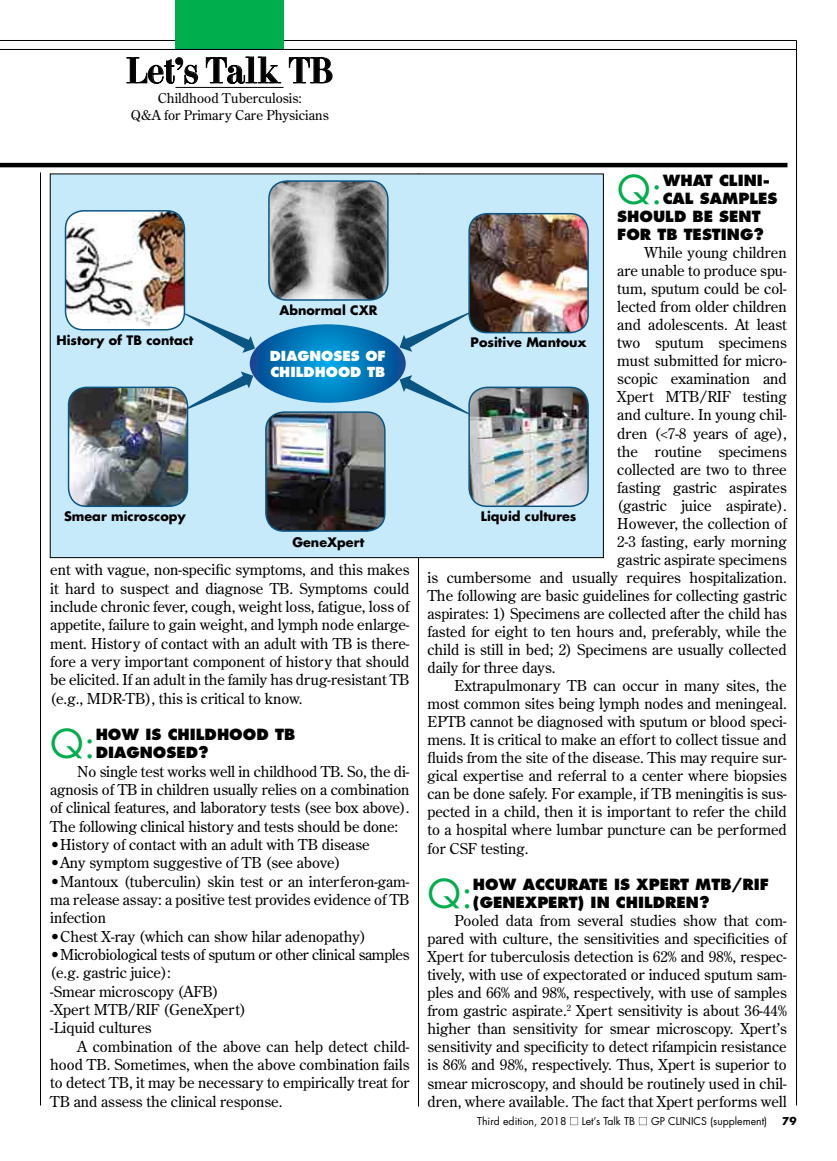
<style>
.page{position:relative;width:837px;height:1161px;background:#fff}
.page>*{position:absolute;margin:0;border:0;box-sizing:border-box;transform-origin:0 0}
.t1{font:38.85px "Futura Std";color:#00ae4d}
.t2{font:33px "Didi Font";letter-spacing:-.02em;color:#000}
.t3{font:15px/18.3px "Century Old Style Std";color:#000;text-align:justify}
.t4{font:800 15px "Futura Std";color:#000}
.t5{font:13.5px/16.2px "Century Old Style Std";color:#000;text-align:center}
.t6{font:800 13.5px "Futura Std";color:#fff}
.t7{font:700 12.75px "Futura Std";color:#000}
.t8{font:10.5px "Futura Std";color:#000}
.t9{font:700 10.5px "Futura Std";color:#000}
</style>
<div class="page">
<svg style="left:570px;top:1117px;width:8px;height:8px"></svg>
<svg style="left:639px;top:1117px;width:8px;height:8px"></svg>
<svg style="left:126px;top:57px;width:72px;height:28px"></svg>
<svg style="left:206px;top:56px;width:75px;height:28px"></svg>
<svg style="left:289px;top:57px;width:44px;height:27px"></svg>
<hr style="left:175px;top:87px;width:108px;height:1px;background:#000">
<hr style="left:418px;top:174px;width:1px;height:933px;background:#000">
<hr style="left:0;top:163px;width:788px;height:4px;background:#000">
<hr style="left:0;top:40px;width:796px;height:1px;background:#000">
<hr style="left:40px;top:172px;width:1px;height:933px;background:#000">
<hr style="left:796px;top:40px;width:1px;height:1065px;background:#000">
<div style="left:176px;top:0;width:108px;height:50px;background:#00ae4d"></div>
<hr style="left:0;top:49px;width:796px;height:1px;background:#000">
<div style="left:50px;top:174px;width:553px;height:384px;background:#c7eafb"></div>
<svg style="left:184px;top:312px;width:285px;height:103px"></svg>
<img style="left:66px;top:211px;width:118px;height:119px">
<div style="left:65px;top:210px;width:120px;height:121px;border:2px solid #0b5583;border-radius:18px"></div>
<img style="left:269px;top:183px;width:117px;height:117px">
<div style="left:268px;top:180px;width:121px;height:121px;border:2px solid #0b5583;border-radius:18px"></div>
<img style="left:266px;top:412px;width:119px;height:119px">
<div style="left:265px;top:411px;width:121px;height:121px;border:2px solid #0b5583;border-radius:18px"></div>
<img style="left:469px;top:387px;width:119px;height:119px">
<div style="left:468px;top:387px;width:121px;height:120px;border:2px solid #0b5583;border-radius:18px"></div>
<img style="left:69px;top:387px;width:119px;height:119px">
<div style="left:68px;top:387px;width:120px;height:120px;border:2px solid #0b5583;border-radius:18px"></div>
<img style="left:469px;top:214px;width:119px;height:119px">
<div style="left:468px;top:213px;width:121px;height:120px;border:2px solid #0b5583;border-radius:18px"></div>
<h2 class="t2" style="left:126px;top:51px;width:209px">Let’s Talk TB</h2>
<p class="t5" style="left:131px;top:90px;width:199px">Childhood Tuberculosis:<br>Q&amp;A for Primary Care Physicians</p>
<p class="t7" style="left:57px;top:332px;width:138px">History of TB contact</p>
<p class="t7" style="left:64px;top:508px;width:123px">Smear microscopy</p>
<p class="t7" style="left:279px;top:302px;width:99px">Abnormal CXR</p>
<p class="t6" style="left:270px;top:347px;width:11px">DIAGNOSES</p>
<p class="t6" style="left:365px;top:347px;width:11px">OF</p>
<p class="t6" style="left:270px;top:364px;width:68px">CHILDHOOD</p>
<p class="t6" style="left:367px;top:364px;width:19px">TB</p>
<p class="t7" style="left:292px;top:533px;width:73px">GeneXpert</p>
<p class="t3" style="left:50px;top:560px;width:361px">ent with vague, non-specific symptoms, and this makes it hard to suspect and diagnose TB. Symptoms could include chronic fever, cough, weight loss, fatigue, loss of appetite, failure to gain weight, and lymph node enlarge&shy;ment. History of contact with an adult with TB is there&shy;fore a very important component of history that should be elicited. If an adult in the family has drug-resistant TB (e.g., MDR-TB), this is critical to know.</p>
<h1 class="t1" style="left:50px;top:719px;width:47px">Q:</h1>
<p class="t4" style="left:96px;top:725px;width:148px">HOW IS CHILDHOOD</p>
<p class="t4" style="left:275px;top:725px;width:21px">TB</p>
<p class="t4" style="left:96px;top:743px;width:13px">DIAGNOSED</p>
<p class="t4" style="left:198px;top:743px;width:12px">?</p>
<p class="t3" style="left:50px;top:762px;width:361px;text-indent:27px">No single test works well in childhood TB. So, the di&shy;agnosis of TB in children usually relies on a combination of clinical features, and laboratory tests (see box above).<br>The following clinical history and tests should be done:</p>
<p class="t3" style="left:50px;top:835px;width:321px">•History of contact with an adult with TB disease</p>
<p class="t3" style="left:50px;top:853px;width:292px">•Any symptom suggestive of TB (see above)</p>
<p class="t3" style="left:50px;top:872px;width:361px">•Mantoux (tuberculin) skin test or an interferon-gam&shy;ma release assay: a positive test provides evidence of TB infection</p>
<p class="t3" style="left:50px;top:927px;width:317px">•Chest X-ray (which can show hilar adenopathy)</p>
<p class="t3" style="left:50px;top:945px;width:361px;text-align:left">•Microbiological tests of sputum or other clinical samples (e.g. gastric juice):<br>-Smear microscopy (AFB)<br>-Xpert MTB/RIF (GeneXpert)<br>-Liquid cultures</p>
<p class="t3" style="left:50px;top:1037px;width:361px;text-indent:27px">A combination of the above can help detect child&shy;hood TB. Sometimes, when the above combination fails to detect TB, it may be necessary to empirically treat for TB and assess the clinical response.</p>
<h1 class="t1" style="left:617px;top:165px;width:47px">Q:</h1>
<p class="t4" style="left:663px;top:171px;width:66px">WHAT CLINI</p>
<p class="t4" style="left:763px;top:171px;width:9px">-</p>
<p class="t4" style="left:663px;top:189px;width:12px">CAL</p>
<p class="t4" style="left:700px;top:189px;width:49px">SAMPLES</p>
<p class="t4" style="left:617px;top:207px;width:35px">SHOULD</p>
<p class="t4" style="left:693px;top:207px;width:38px">BE SENT</p>
<p class="t4" style="left:617px;top:225px;width:13px">FOR</p>
<p class="t4" style="left:658px;top:225px;width:38px">TB TESTING</p>
<p class="t4" style="left:753px;top:225px;width:12px">?</p>
<p class="t3" style="left:644px;top:243px;width:144px">While young children</p>
<p class="t3" style="left:617px;top:261px;width:171px">are unable to produce spu-</p>
<p class="t3" style="left:617px;top:279px;width:171px">tum, sputum could be col-</p>
<p class="t3" style="left:617px;top:297px;width:171px">lected from older children</p>
<p class="t3" style="left:617px;top:315px;width:171px">and adolescents. At least</p>
<p class="t3" style="left:617px;top:333px;width:171px">two sputum specimens</p>
<p class="t3" style="left:617px;top:352px;width:171px">must submitted for micro-</p>
<p class="t3" style="left:617px;top:370px;width:171px">scopic examination and</p>
<p class="t3" style="left:617px;top:388px;width:171px">Xpert MTB/RIF testing</p>
<p class="t3" style="left:617px;top:406px;width:171px">and culture. In young chil-</p>
<p class="t3" style="left:617px;top:424px;width:171px">dren (&lt;7-8 years of age),</p>
<p class="t3" style="left:617px;top:442px;width:171px">the routine specimens</p>
<p class="t3" style="left:617px;top:460px;width:171px">collected are two to three</p>
<p class="t3" style="left:617px;top:478px;width:171px">fasting gastric aspirates</p>
<p class="t3" style="left:617px;top:496px;width:171px">(gastric juice aspirate).</p>
<p class="t3" style="left:617px;top:514px;width:171px">However, the collection of</p>
<p class="t3" style="left:617px;top:532px;width:171px">2-3 fasting, early morning</p>
<p class="t3" style="left:617px;top:550px;width:171px">gastric aspirate specimens</p>
<p class="t3" style="left:428px;top:568px;width:361px">is cumbersome and usually requires hospitalization.</p>
<p class="t3" style="left:428px;top:586px;width:361px">The following are basic guidelines for collecting gastric</p>
<p class="t3" style="left:428px;top:604px;width:361px">aspirates: 1) Specimens are collected after the child has</p>
<p class="t3" style="left:428px;top:622px;width:361px">fasted for eight to ten hours and, preferably, while the</p>
<p class="t3" style="left:428px;top:640px;width:361px">child is still in bed; 2) Specimens are usually collected</p>
<p class="t3" style="left:428px;top:658px;width:130px">daily for three days.</p>
<p class="t3" style="left:455px;top:676px;width:334px">Extrapulmonary TB can occur in many sites, the</p>
<p class="t3" style="left:428px;top:694px;width:361px">most common sites being lymph nodes and meningeal.</p>
<p class="t3" style="left:428px;top:712px;width:361px">EPTB cannot be diagnosed with sputum or blood speci-</p>
<p class="t3" style="left:428px;top:730px;width:361px">mens. It is critical to make an effort to collect tissue and</p>
<p class="t3" style="left:428px;top:748px;width:361px">fluids from the site of the disease. This may require sur-</p>
<p class="t3" style="left:428px;top:767px;width:361px">gical expertise and referral to a center where biopsies</p>
<p class="t3" style="left:428px;top:785px;width:361px">can be done safely. For example, if TB meningitis is sus-</p>
<p class="t3" style="left:428px;top:803px;width:361px">pected in a child, then it is important to refer the child</p>
<p class="t3" style="left:428px;top:821px;width:361px">to a hospital where lumbar puncture can be performed</p>
<p class="t3" style="left:428px;top:839px;width:103px">for CSF testing.</p>
<h1 class="t1" style="left:428px;top:869px;width:47px">Q:</h1>
<p class="t4" style="left:473px;top:875px;width:62px">HO W ACCURATE</p>
<p class="t4" style="left:614px;top:875px;width:34px">IS XPERT</p>
<p class="t4" style="left:695px;top:875px;width:75px">MTB/RIF</p>
<p class="t7" style="left:471px;top:334px;width:117px">Positive Mantoux</p>
<p class="t7" style="left:481px;top:508px;width:97px">Liquid cultures</p>
<p class="t4" style="left:473px;top:893px;width:32px">(GENEXPERT</p>
<p class="t4" style="left:578px;top:893px;width:72px">) IN CHILDREN</p>
<p class="t4" style="left:699px;top:893px;width:12px">?</p>
<p class="t3" style="left:427px;top:911px;width:361px;text-indent:27px">Pooled data from several studies show that com&shy;pared with culture, the sensitivities and specificities of Xpert for tuberculosis detection is 62% and 98%, respec&shy;tively, with use of expectorated or induced sputum sam&shy;ples and 66% and 98%, respectively, with use of samples from gastric aspirate.<sup>2</sup> Xpert sensitivity is about 36-44% higher than sensitivity for smear microscopy. Xpert’s sensitivity and specificity to detect rifampicin resistance is 86% and 98%, respectively. Thus, Xpert is superior to smear microscopy, and should be routinely used in chil&shy;dren, where available. The fact that Xpert performs well</p>
<p class="t8" style="left:477px;top:1114px;width:91px">Third edition, 2018</p>
<p class="t8" style="left:582px;top:1114px;width:55px">Let’s Talk TB</p>
<p class="t8" style="left:651px;top:1114px;width:118px">GP Clinics (supplement)</p>
<p class="t9" style="left:782px;top:1114px;width:16px">79</p>
</div>
